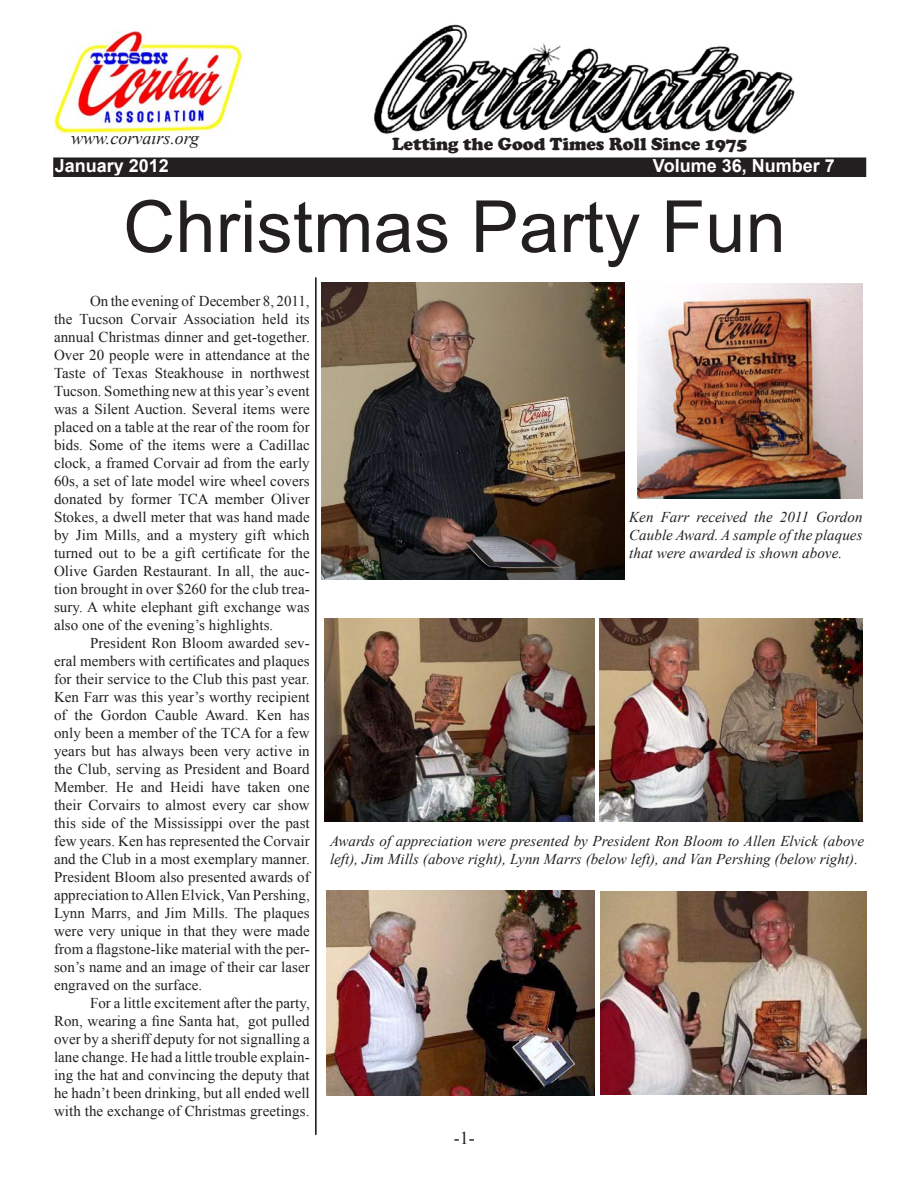
<style>
.page{position:relative;width:918px;height:1188px;background:#fff}
.page>*{position:absolute;margin:0;border:0;box-sizing:border-box;transform-origin:0 0}
.t1{font:72px "Arial";letter-spacing:.005em;color:#231f20}
.t2{font:900 18px "Cooper";color:#231f20}
.t3{font:700 18px "Arial";color:#fff}
.t4{font:italic 18px "Times New Roman";color:#231f20}
.t5{font:18px "Times New Roman";color:#231f20}
.t6{font:15px/18px "Times New Roman";letter-spacing:.005em;color:#231f20;text-align:justify}
.t7{font:italic 15px/18px "Times New Roman";letter-spacing:.005em;color:#231f20;text-align:justify}
</style>
<div class="page">
<div style="left:54px;top:158px;width:811px;height:18px;background:#231f20"></div>
<div style="left:53px;top:158px;width:813px;height:19px;border:2px solid #231f20"></div>
<img style="left:54px;top:32px;width:188px;height:103px">
<img style="left:373px;top:24px;width:422px;height:111px">
<img style="left:638px;top:284px;width:224px;height:214px">
<img style="left:321px;top:283px;width:304px;height:297px">
<hr style="left:315px;top:278px;width:1px;height:857px;background:#231f20">
<img style="left:324px;top:619px;width:271px;height:203px">
<img style="left:599px;top:618px;width:263px;height:204px">
<img style="left:326px;top:890px;width:269px;height:206px">
<img style="left:600px;top:891px;width:266px;height:203px">
<p class="t4" style="left:71px;top:126px;width:130px">www.corvairs.org</p>
<p class="t2" style="left:392px;top:134px;width:357px">Letting the Good Times Roll Since 1975</p>
<p class="t3" style="left:55px;top:154px;width:116px">January 2012</p>
<p class="t3" style="left:653px;top:154px;width:183px">Volume 36, Number 7</p>
<h1 class="t1" style="left:123px;top:180px;width:664px">Christmas Party Fun</h1>
<p class="t6" style="left:54px;top:292px;width:257px;text-indent:36px">On the evening of December 8, 2011, the Tucson Corvair Association held its annual Christmas dinner and get-together.<br>Over 20 people were in attendance at the Taste of Texas Steakhouse in northwest Tucson. Something new at this year’s event was a Silent Auction. Several items were placed on a table at the rear of the room for bids. Some of the items were a Cadillac clock, a framed Corvair ad from the early 60s, a set of late model wire wheel covers donated by former TCA member Oliver Stokes, a dwell meter that was hand made by Jim Mills, and a mystery gift which turned out to be a gift certificate for the Olive Garden Restaurant. In all, the auc&shy;tion brought in over $260 for the club trea&shy;sury. A white elephant gift exchange was also one of the evening’s highlights.</p>
<p class="t6" style="left:54px;top:634px;width:257px;text-indent:36px">President Ron Bloom awarded sev&shy;eral members with certificates and plaques for their service to the Club this past year.<br>Ken Farr was this year’s worthy recipient of the Gordon Cauble Award. Ken has only been a member of the TCA for a few years but has always been very active in the Club, serving as President and Board Member. He and Heidi have taken one their Corvairs to almost every car show this side of the Mississippi over the past few years. Ken has represented the Corvair and the Club in a most exemplary manner.<br>President Bloom also presented awards of appreciation to Allen Elvick, Van Pershing, Lynn Marrs, and Jim Mills. The plaques were very unique in that they were made from a flagstone-like material with the per&shy;son’s name and an image of their car laser engraved on the surface.</p>
<p class="t6" style="left:54px;top:994px;width:257px;text-indent:36px">For a little excitement after the party, Ron, wearing a fine Santa hat, got pulled over by a sheriff deputy for not signalling a lane change. He had a little trouble explain&shy;ing the hat and convincing the deputy that he hadn’t been drinking, but all ended well with the exchange of Christmas greetings.</p>
<p class="t7" style="left:629px;top:508px;width:235px">Ken Farr received the 2011 Gordon Cauble Award. A sample of the plaques that were awarded is shown above.</p>
<p class="t7" style="left:330px;top:832px;width:536px">Awards of appreciation were presented by President Ron Bloom to Allen Elvick (above left), Jim Mills (above right), Lynn Marrs (below left), and Van Pershing (below right).</p>
<p class="t5" style="left:454px;top:1126px;width:22px">-1-</p>
</div>
